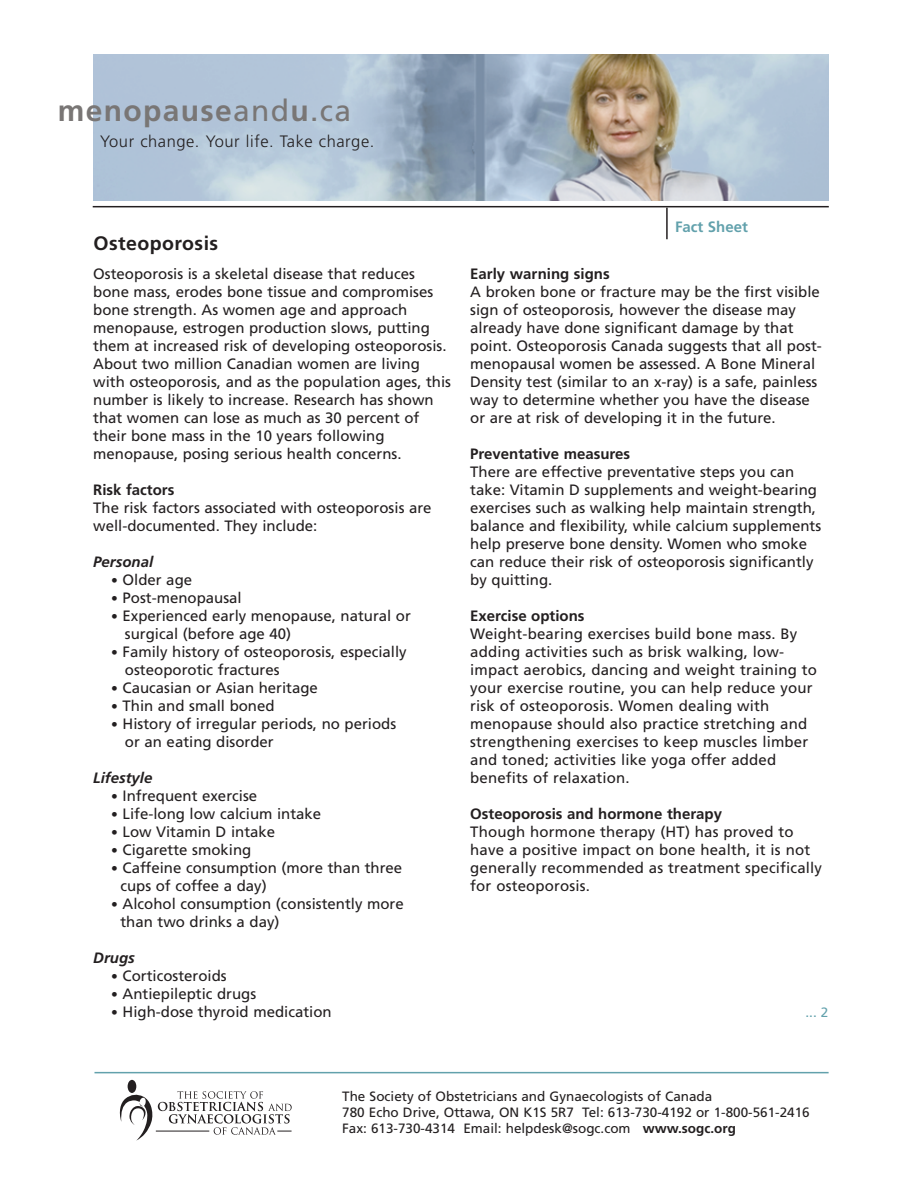
<style>
.page{position:relative;width:918px;height:1188px;background:#fff}
.page>*{position:absolute;margin:0;border:0;box-sizing:border-box;transform-origin:0 0}
.t1{font:700 30px "Frutiger";letter-spacing:.045em;color:#797675}
.t2{font:700 19.5px "Frutiger";letter-spacing:.02em;color:#231f20}
.t3{font:300 16.5px "Frutiger";letter-spacing:.035em;color:#231f20}
.t4{font:15px/18px "Frutiger";color:#231f20}
.t5{font:700 15px "Frutiger";color:#231f20}
.t6{font:italic 700 15px "Frutiger";color:#231f20}
.t7{font:700 15px "Frutiger";color:#62a1ac}
.t8{font:13.5px/16.2px "Frutiger";color:#231f20}
.t9{font:13.5px "Frutiger";color:#62a1ac}
.s1{font-weight:400}
.s2{font-size:13.5px}
.s3{font-weight:700}
</style>
<div class="page">
<img style="left:93px;top:54px;width:736px;height:147px">
<hr style="left:666px;top:208px;width:2px;height:31px;background:#231f20">
<hr style="left:93px;top:206px;width:736px;height:1px;background:#231f20">
<hr style="left:94px;top:1072px;width:735px;height:1px;background:#62a1ac">
<div style="left:128px;top:1080px;width:8px;height:13px;background:#231f20;border-radius:50%"></div>
<svg style="left:119px;top:1091px;width:173px;height:50px"></svg>
<h1 class="t1" style="left:58px;top:99px;width:295px">menopause<span class="s1">and</span>u<span class="s1">.ca</span></h1>
<p class="t3" style="left:100px;top:135px;width:276px">Your change. Your life. Take charge.</p>
<h2 class="t2" style="left:94px;top:235px;width:126px">Osteoporosis</h2>
<p class="t4" style="left:93px;top:266px;width:359px">Osteoporosis is a skeletal disease that reduces bone mass, erodes bone tissue and compromises bone strength. As women age and approach menopause, estrogen production slows, putting them at increased risk of developing osteoporosis.<br>About two million Canadian women are living with osteoporosis, and as the population ages, this number is likely to increase. Research has shown that women can lose as much as 30 percent of their bone mass in the 10 years following menopause, posing serious health concerns.</p>
<p class="t5" style="left:93px;top:484px;width:83px">Risk factors</p>
<p class="t4" style="left:93px;top:500px;width:340px">The risk factors associated with osteoporosis are well-documented. They include:</p>
<p class="t6" style="left:93px;top:556px;width:62px">Personal</p>
<p class="t4" style="left:111px;top:572px;width:82px"><span class="s2">•</span> Older age</p>
<p class="t4" style="left:111px;top:590px;width:132px"><span class="s2">•</span> Post-menopausal</p>
<p class="t4" style="left:125px;top:608px;width:287px;text-indent:-14px"><span class="s2">•</span> Experienced early menopause, natural or surgical (before age 40)</p>
<p class="t4" style="left:125px;top:644px;width:283px;text-indent:-14px"><span class="s2">•</span> Family history of osteoporosis, especially osteoporotic fractures</p>
<p class="t4" style="left:111px;top:680px;width:208px"><span class="s2">•</span> Caucasian or Asian heritage</p>
<p class="t4" style="left:111px;top:698px;width:165px"><span class="s2">•</span> Thin and small boned</p>
<p class="t4" style="left:125px;top:716px;width:273px;text-indent:-14px"><span class="s2">•</span> History of irregular periods, no periods or an eating disorder</p>
<p class="t6" style="left:93px;top:772px;width:61px">Lifestyle</p>
<p class="t4" style="left:111px;top:788px;width:147px"><span class="s2">•</span> Infrequent exercise</p>
<p class="t4" style="left:111px;top:806px;width:212px"><span class="s2">•</span> Life-long low calcium intake</p>
<p class="t4" style="left:111px;top:824px;width:165px"><span class="s2">•</span> Low Vitamin D intake</p>
<p class="t4" style="left:111px;top:842px;width:142px"><span class="s2">•</span> Cigarette smoking</p>
<p class="t4" style="left:120px;top:860px;width:283px;text-indent:-9px"><span class="s2">•</span> Caffeine consumption (more than three cups of coffee a day)</p>
<p class="t4" style="left:120px;top:896px;width:285px;text-indent:-9px"><span class="s2">•</span> Alcohol consumption (consistently more than two drinks a day)</p>
<p class="t6" style="left:93px;top:952px;width:43px">Drugs</p>
<p class="t4" style="left:111px;top:968px;width:117px"><span class="s2">•</span> Corticosteroids</p>
<p class="t4" style="left:111px;top:986px;width:147px"><span class="s2">•</span> Antiepileptic drugs</p>
<p class="t4" style="left:111px;top:1004px;width:222px"><span class="s2">•</span> High-dose thyroid medication</p>
<p class="t7" style="left:675px;top:220px;width:74px">Fact Sheet</p>
<p class="t5" style="left:470px;top:268px;width:141px">Early warning signs</p>
<p class="t4" style="left:470px;top:284px;width:353px">A broken bone or fracture may be the first visible sign of osteoporosis, however the disease may already have done significant damage by that point. Osteoporosis Canada suggests that all post&shy;menopausal women be assessed. A Bone Mineral Density test (similar to an x-ray) is a safe, painless way to determine whether you have the disease or are at risk of developing it in the future.</p>
<p class="t5" style="left:470px;top:448px;width:161px">Preventative measures</p>
<p class="t4" style="left:470px;top:464px;width:352px">There are effective preventative steps you can take: Vitamin D supplements and weight-bearing exercises such as walking help maintain strength, balance and flexibility, while calcium supplements help preserve bone density. Women who smoke can reduce their risk of osteoporosis significantly by quitting.</p>
<p class="t5" style="left:470px;top:610px;width:116px">Exercise options</p>
<p class="t4" style="left:470px;top:626px;width:348px">Weight-bearing exercises build bone mass. By adding activities such as brisk walking, low&shy;impact aerobics, dancing and weight training to your exercise routine, you can help reduce your risk of osteoporosis. Women dealing with menopause should also practice stretching and strengthening exercises to keep muscles limber and toned; activities like yoga offer added benefits of relaxation.</p>
<p class="t5" style="left:470px;top:808px;width:253px">Osteoporosis and hormone therapy</p>
<p class="t4" style="left:470px;top:824px;width:353px">Though hormone therapy (HT) has proved to have a positive impact on bone health, it is not generally recommended as treatment specifically for osteoporosis.</p>
<p class="t9" style="left:806px;top:1007px;width:24px">... 2</p>
<p class="t8" style="left:342px;top:1089px;width:469px">The Society of Obstetricians and Gynaecologists of Canada<br>780 Echo Drive, Ottawa, ON K1S 5R7 Tel: 613-730-4192 or 1-800-561-2416<br>Fax: 613-730-4314 Email: helpdesk@sogc.com <span class="s3">www.sogc.org</span></p>
</div>
